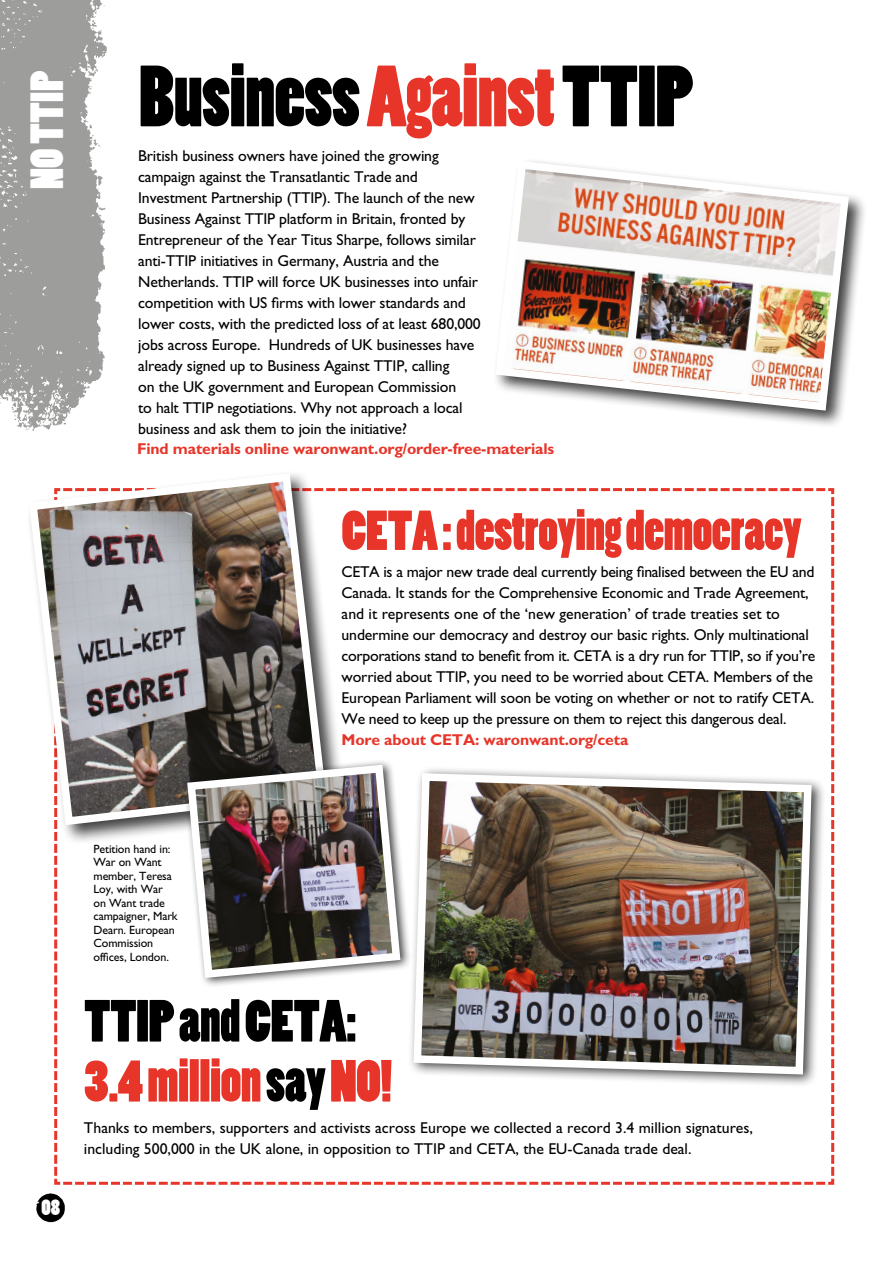
<style>
.page{position:relative;width:893px;height:1263px;background:#fff}
.page>*{position:absolute;margin:0;border:0;box-sizing:border-box;transform-origin:0 0}
.t1{font:81px "Poplar Std";letter-spacing:-.01em;color:#000}
.t2{font:55.5px/60px "Poplar Std";letter-spacing:-.01em;color:#000}
.t3{font:52.5px "Poplar Std";letter-spacing:-.01em;color:#e73529}
.t4{font:43.5px "Poplar Std";letter-spacing:.005em;color:#fff}
.t5{font:21px "Poplar Std";color:#fff}
.t6{font:15.75px/21px "Gill Sans Std";letter-spacing:-.01em;color:#000}
.t7{font:700 15.75px "Gill Sans Std";letter-spacing:-.01em;color:#e73529}
.t8{font:12px/13.5px "Gill Sans Std";letter-spacing:-.01em;color:#000}
.s1{color:#e73529}
</style>
<div class="page">
<img style="left:36px;top:1193px;width:29px;height:30px">
<svg style="left:54px;top:488px;width:781px;height:697px"></svg>
<img style="left:0;top:0;width:107px;height:431px">
<div style="left:407px;top:766px;width:419px;height:322px;background:#000;opacity:.75"></div>
<img style="left:410px;top:769px;width:405px;height:309px">
<div style="left:25px;top:469px;width:322px;height:376px;background:#000;opacity:.75"></div>
<img style="left:25px;top:469px;width:305px;height:360px">
<div style="left:182px;top:759px;width:230px;height:230px;background:#000;opacity:.75"></div>
<img style="left:183px;top:761px;width:221px;height:221px">
<div style="left:492px;top:157px;width:375px;height:272px;background:#000;opacity:.75"></div>
<img style="left:492px;top:157px;width:361px;height:258px">
<h3 class="t4" style="left:23px;top:189px;width:119px;rotate:-90deg">NO TTIP</h3>
<h1 class="t1" style="left:139px;top:52px;width:556px">Business <span class="s1">Against</span> TTIP</h1>
<p class="t6" style="left:138px;top:146px;width:344px">British business owners have joined the growing campaign against the Transatlantic Trade and Investment Partnership (TTIP). The launch of the new Business Against TTIP platform in Britain, fronted by Entrepreneur of the Year Titus Sharpe, follows similar anti-TTIP initiatives in Germany, Austria and the Netherlands. TTIP will force UK businesses into unfair competition with US firms with lower standards and lower costs, with the predicted loss of at least 680,000 jobs across Europe. Hundreds of UK businesses have already signed up to Business Against TTIP, calling<br>on the UK government and European Commission<br>to halt TTIP negotiations. Why not approach a local business and ask them to join the initiative?</p>
<p class="t7" style="left:137px;top:439px;width:419px">Find materials online waronwant.org/order-free-materials</p>
<h3 class="t3" style="left:342px;top:502px;width:461px">CETA : destroying democracy</h3>
<p class="t6" style="left:342px;top:561px;width:475px">CETA is a major new trade deal currently being finalised between the EU and Canada. It stands for the Comprehensive Economic and Trade Agreement, and it represents one of the ‘new generation’ of trade treaties set to undermine our democracy and destroy our basic rights. Only multinational corporations stand to benefit from it. CETA is a dry run for TTIP, so if you’re worried about TTIP, you need to be worried about CETA. Members of the European Parliament will soon be voting on whether or not to ratify CETA.<br>We need to keep up the pressure on them to reject this dangerous deal.</p>
<p class="t7" style="left:342px;top:730px;width:288px">More about CETA: waronwant.org/ceta</p>
<h3 class="t5" style="left:42px;top:1196px;width:20px">08</h3>
<p class="t8" style="left:94px;top:842px;width:86px">Petition hand in:<br>War on Want member, Teresa<br>Loy, with War on Want trade campaigner, Mark<br>Dearn. European<br>Commission offices, London.</p>
<h2 class="t2" style="left:84px;top:994px;width:310px">TTIP and CETA:<br><span class="s1">3.4 million</span> say <span class="s1">NO!</span></h2>
<p class="t6" style="left:84px;top:1117px;width:670px">Thanks to members, supporters and activists across Europe we collected a record 3.4 million signatures, including 500,000 in the UK alone, in opposition to TTIP and CETA, the EU-Canada trade deal.</p>
</div>
